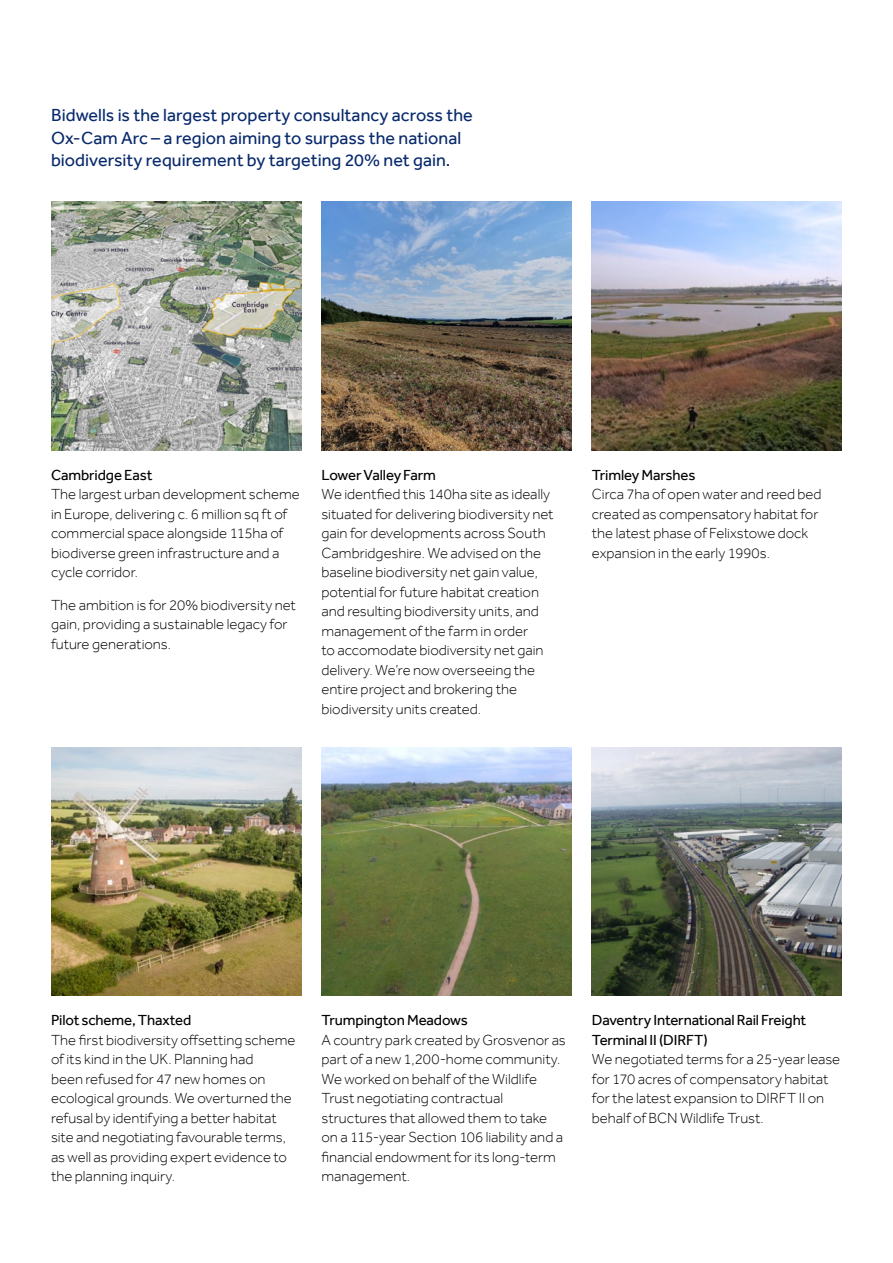
<style>
.page{position:relative;width:893px;height:1263px;background:#fff}
.page>*{position:absolute;margin:0;border:0;box-sizing:border-box;transform-origin:0 0}
.t1{font:18px/22.5px "Effra";letter-spacing:.005em;color:#08296c}
.t2{font:300 15px/19.5px "Effra";color:#000}
.t3{font:15px/19.5px "Effra";letter-spacing:-.01em;color:#000}
</style>
<div class="page">
<img style="left:51px;top:202px;width:250px;height:248px">
<img style="left:51px;top:747px;width:250px;height:248px">
<img style="left:321px;top:202px;width:250px;height:248px">
<img style="left:321px;top:747px;width:250px;height:248px">
<img style="left:592px;top:202px;width:250px;height:248px">
<img style="left:592px;top:747px;width:250px;height:248px">
<p class="t1" style="left:51px;top:104px;width:423px">Bidwells is the largest property consultancy across the<br>Ox-Cam Arc – a region aiming to surpass the national biodiversity requirement by targeting 20% net gain.</p>
<p class="t3" style="left:51px;top:465px;width:103px">Cambridge East</p>
<p class="t2" style="left:51px;top:484px;width:250px">The largest urban development scheme in Europe, delivering c. 6 million sq ft of commercial space alongside 115ha of biodiverse green infrastructure and a cycle corridor.</p>
<p class="t2" style="left:51px;top:595px;width:246px">The ambition is for 20% biodiversity net gain, providing a sustainable legacy for future generations.</p>
<p class="t3" style="left:321px;top:465px;width:116px">Lower Valley Farm</p>
<p class="t2" style="left:321px;top:484px;width:234px">We identfied this 140ha site as ideally situated for delivering biodiversity net gain for developments across South Cambridgeshire. We advised on the baseline biodiversity net gain value, potential for future habitat creation and resulting biodiversity units, and management of the farm in order<br>to accomodate biodiversity net gain delivery. We’re now overseeing the entire project and brokering the biodiversity units created.</p>
<p class="t3" style="left:592px;top:465px;width:105px">Trimley Marshes</p>
<p class="t2" style="left:592px;top:484px;width:231px">Circa 7ha of open water and reed bed created as compensatory habitat for the latest phase of Felixstowe dock expansion in the early 1990s.</p>
<p class="t3" style="left:51px;top:1010px;width:142px">Pilot scheme, Thaxted</p>
<p class="t2" style="left:51px;top:1030px;width:246px">The first biodiversity offsetting scheme of its kind in the UK. Planning had<br>been refused for 47 new homes on ecological grounds. We overturned the refusal by identifying a better habitat site and negotiating favourable terms, as well as providing expert evidence to the planning inquiry.</p>
<p class="t3" style="left:321px;top:1010px;width:148px">Trumpington Meadows</p>
<p class="t2" style="left:321px;top:1030px;width:246px">A country park created by Grosvenor as part of a new 1,200-home community.<br>We worked on behalf of the Wildlife Trust negotiating contractual structures that allowed them to take on a 115-year Section 106 liability and a financial endowment for its long-term management.</p>
<p class="t3" style="left:592px;top:1010px;width:216px">Daventry International Rail Freight<br>Terminal II (DIRFT)</p>
<p class="t2" style="left:592px;top:1049px;width:250px">We negotiated terms for a 25-year lease for 170 acres of compensatory habitat for the latest expansion to DIRFT II on behalf of BCN Wildlife Trust.</p>
</div>
